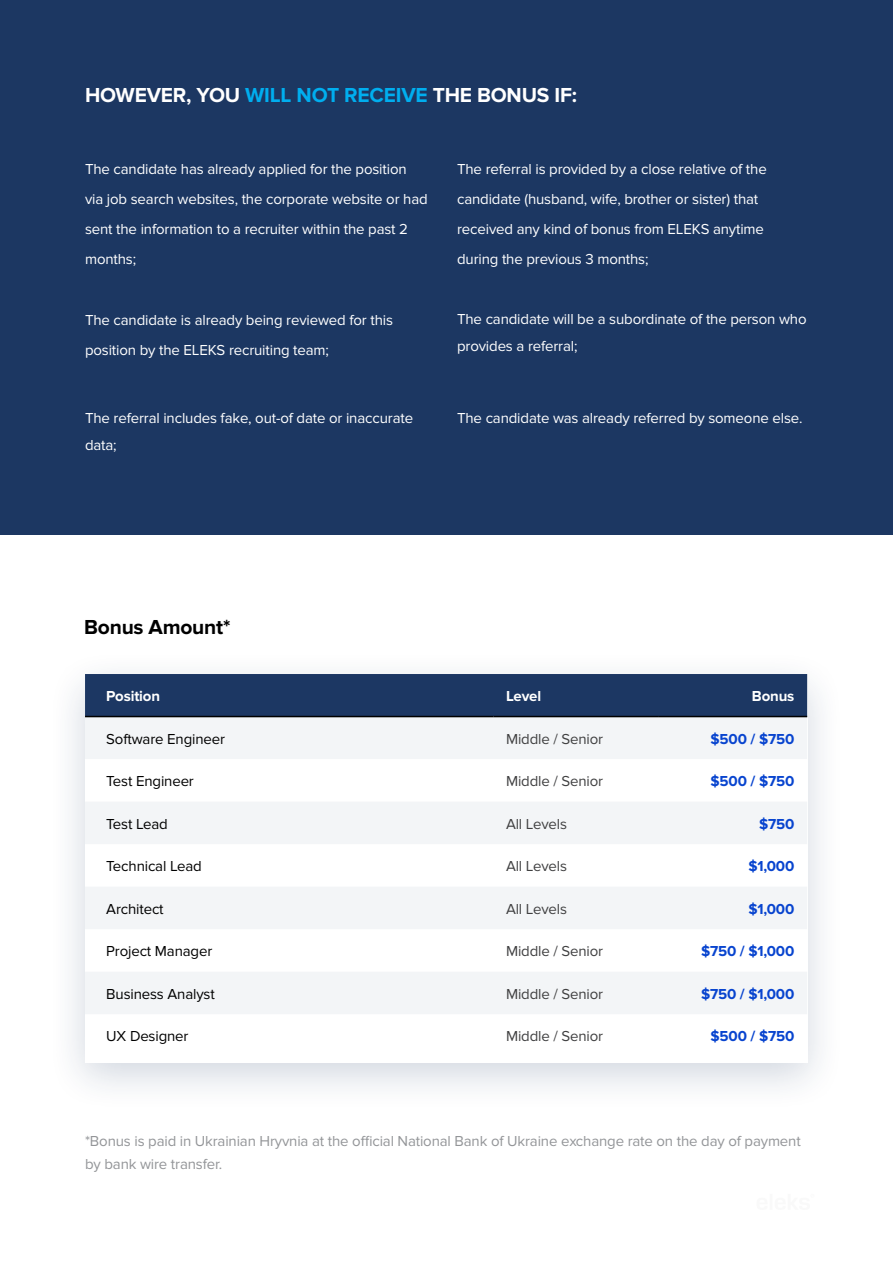
<style>
.page{position:relative;width:893px;height:1263px;background:#fff}
.page>*{position:absolute;margin:0;border:0;box-sizing:border-box;transform-origin:0 0}
.Title_2{font:700 21px "Proxima Nova";letter-spacing:-.01em;color:#fff}
.Title_2-2{font:700 21px "Proxima Nova";letter-spacing:-.01em;color:#000}
.List{font:15px/30px "Proxima Nova";letter-spacing:-.01em;color:#fff}
.Body_Text{font:15px/22.5px "Proxima Nova";letter-spacing:-.01em;color:#939598}
.Intro_Text{font:15px "Proxima Nova";letter-spacing:-.01em;color:#000}
.Body_Text-2{font:15px "Proxima Nova";letter-spacing:-.01em;color:#404041}
.Intro_Text-2{font:700 15px "Proxima Nova";letter-spacing:-.01em;color:#0844cf}
.List-2{font:700 15px "Proxima Nova";letter-spacing:-.01em;color:#fff}
.s1{color:#00aeef}
</style>
<div class="page">
<div style="left:0;top:0;width:893px;height:535px;background:#1c3762"></div>
<div style="left:47px;top:649px;width:799px;height:464px;background:#1c3763;opacity:.2"></div>
<div style="left:85px;top:674px;width:723px;height:388px;background:#fff"></div>
<div style="left:85px;top:674px;width:722px;height:42px;background:#1c3763"></div>
<svg style="left:85px;top:717px;width:722px;height:297px;fill:#f3f5f7"></svg>
<hr style="left:85px;top:716px;width:408px;height:1px;background:#000">
<hr style="left:493px;top:716px;width:166px;height:1px;background:#000">
<hr style="left:659px;top:716px;width:148px;height:1px;background:#000">
<p class="Title_2" style="left:85px;top:83px;width:493px">HOWEVER, YOU <span class="s1">WILL NOT RECEIVE</span> THE BONUS IF:</p>
<p class="List" style="left:85px;top:154px;width:344px">The candidate has already applied for the position via job search websites, the corporate website or had sent the information to a recruiter within the past 2 months;</p>
<p class="List" style="left:457px;top:154px;width:311px">The referral is provided by a close relative of the candidate (husband, wife, brother or sister) that received any kind of bonus from ELEKS anytime during the previous 3 months;</p>
<p class="List" style="left:85px;top:305px;width:309px">The candidate is already being reviewed for this position by the ELEKS recruiting team;</p>
<p class="List" style="left:457px;top:306px;width:351px;line-height:27px">The candidate will be a subordinate of the person who provides a referral;</p>
<p class="List" style="left:85px;top:403px;width:330px">The referral includes fake, out-of date or inaccurate</p>
<p class="List" style="left:457px;top:403px;width:347px">The candidate was already referred by someone else.</p>
<p class="List" style="left:85px;top:430px;width:33px">data;</p>
<p class="Title_2-2" style="left:84px;top:615px;width:148px">Bonus Amount*</p>
<p class="List-2" style="left:106px;top:687px;width:55px">Position</p>
<p class="List-2" style="left:506px;top:687px;width:37px">Level</p>
<p class="List-2" style="left:752px;top:687px;width:44px">Bonus</p>
<p class="Intro_Text" style="left:106px;top:730px;width:120px">Software Engineer</p>
<p class="Body_Text-2" style="left:506px;top:730px;width:99px">Middle / Senior</p>
<p class="Intro_Text-2" style="left:711px;top:730px;width:85px">$500 / $750</p>
<p class="Intro_Text" style="left:106px;top:773px;width:89px">Test Engineer</p>
<p class="Body_Text-2" style="left:506px;top:773px;width:99px">Middle / Senior</p>
<p class="Intro_Text-2" style="left:711px;top:773px;width:85px">$500 / $750</p>
<p class="Intro_Text" style="left:106px;top:815px;width:63px">Test Lead</p>
<p class="Body_Text-2" style="left:506px;top:815px;width:63px">All Levels</p>
<p class="Intro_Text-2" style="left:759px;top:815px;width:37px">$750</p>
<p class="Intro_Text" style="left:106px;top:858px;width:97px">Technical Lead</p>
<p class="Body_Text-2" style="left:506px;top:858px;width:63px">All Levels</p>
<p class="Intro_Text-2" style="left:748px;top:858px;width:48px">$1,000</p>
<p class="Intro_Text" style="left:106px;top:900px;width:59px">Architect</p>
<p class="Body_Text-2" style="left:506px;top:900px;width:63px">All Levels</p>
<p class="Intro_Text-2" style="left:748px;top:900px;width:48px">$1,000</p>
<p class="Intro_Text" style="left:106px;top:943px;width:107px">Project Manager</p>
<p class="Body_Text-2" style="left:506px;top:943px;width:99px">Middle / Senior</p>
<p class="Intro_Text-2" style="left:701px;top:943px;width:95px">$750 / $1,000</p>
<p class="Intro_Text" style="left:106px;top:985px;width:110px">Business Analyst</p>
<p class="Body_Text-2" style="left:506px;top:985px;width:99px">Middle / Senior</p>
<p class="Intro_Text-2" style="left:701px;top:985px;width:95px">$750 / $1,000</p>
<p class="Intro_Text" style="left:106px;top:1028px;width:84px">UX Designer</p>
<p class="Body_Text-2" style="left:506px;top:1028px;width:99px">Middle / Senior</p>
<p class="Intro_Text-2" style="left:711px;top:1028px;width:85px">$500 / $750</p>
<p class="Body_Text" style="left:85px;top:1130px;width:717px">*Bonus is paid in Ukrainian Hryvnia at the official National Bank of Ukraine exchange rate on the day of payment by bank wire transfer.</p>
</div>
